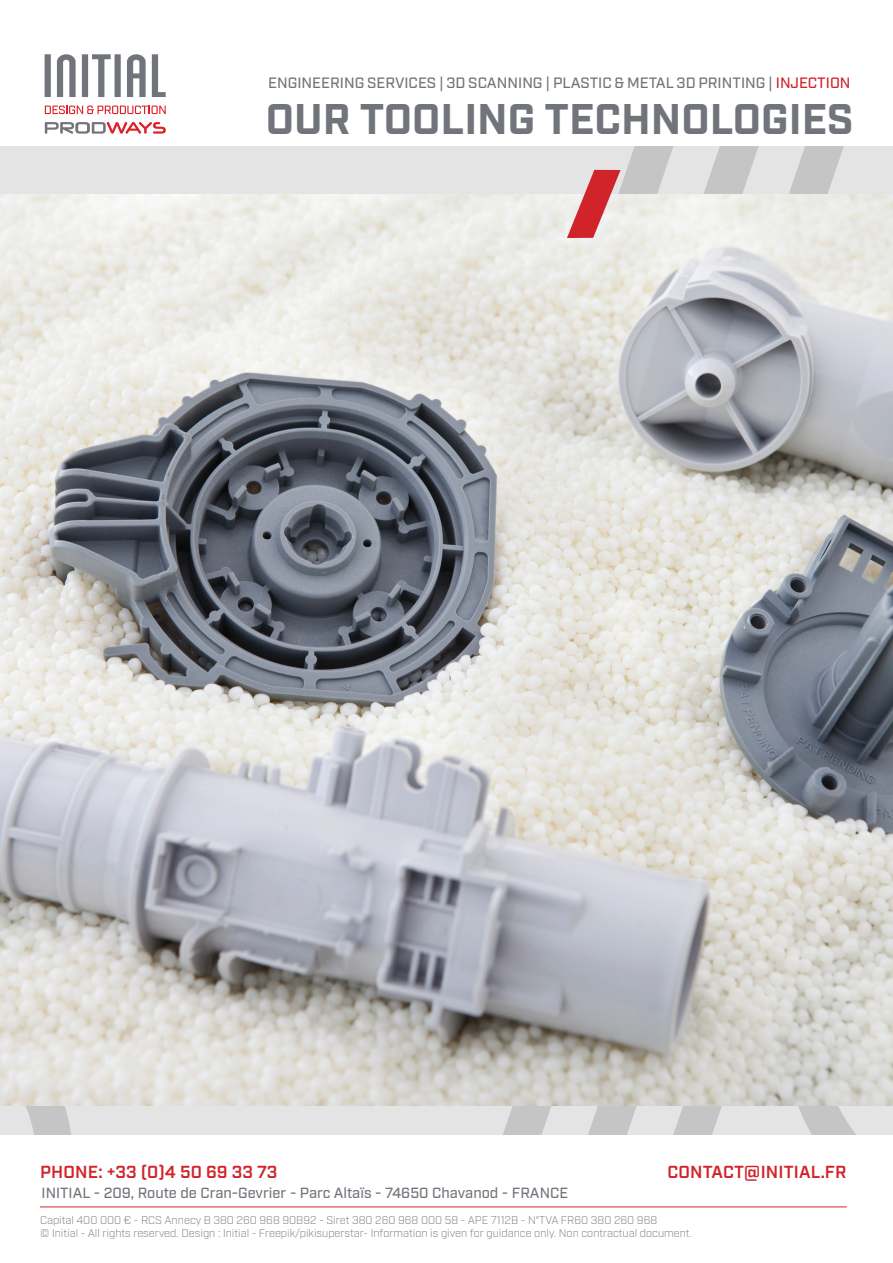
<style>
.page{position:relative;width:893px;height:1263px;background:#fff}
.page>*{position:absolute;margin:0;border:0;box-sizing:border-box;transform-origin:0 0}
.t1{font:700 42.9px "Industry";color:#71757b}
.t2{font:600 17.4px "Industry";letter-spacing:.01em;color:#d1232a}
.t3{font:500 15px "Industry";color:#71757b}
.t4{font:500 14.7px "Industry";color:#71757b}
.t5{font:300 11.1px "Industry";color:#71757b}
.s1{color:#d1232a}
</style>
<div class="page">
<div style="left:0;top:146px;width:893px;height:268px;background:#e3e4e3"></div>
<svg style="left:603px;top:146px;width:275px;height:49px"></svg>
<div style="left:0;top:980px;width:893px;height:154px;background:#e3e4e3"></div>
<svg style="left:503px;top:1106px;width:15px;height:28px"></svg>
<svg style="left:518px;top:1106px;width:85px;height:28px"></svg>
<svg style="left:603px;top:1106px;width:253px;height:28px"></svg>
<svg style="left:26px;top:1106px;width:45px;height:28px"></svg>
<img style="left:0;top:195px;width:893px;height:911px">
<svg style="left:567px;top:170px;width:53px;height:68px"></svg>
<hr style="left:40px;top:1206px;width:807px;height:1px;background:#d1232a">
<svg style="left:45px;top:54px;width:121px;height:43px"></svg>
<svg style="left:45px;top:122px;width:121px;height:12px"></svg>
<svg style="left:45px;top:106px;width:121px;height:8px"></svg>
<h3 class="t3" style="left:268px;top:74px;width:584px">ENGINEERING SERVICES | 3D SCANNING | PLASTIC &amp; METAL 3D PRINTING | <span class="s1">INJECTION</span></h3>
<h1 class="t1" style="left:266px;top:94px;width:589px">OUR TOOLING TECHNOLOGIES</h1>
<h2 class="t2" style="left:40px;top:1162px;width:239px">PHONE: +33 (0)4 50 69 33 73</h2>
<h2 class="t2" style="left:667px;top:1162px;width:181px">CONTACT@INITIAL.FR</h2>
<h3 class="t4" style="left:42px;top:1184px;width:528px">INITIAL - 209, Route de Cran-Gevrier - Parc Altaïs - 74650 Chavanod - FRANCE</h3>
<p class="t5" style="left:40px;top:1213px;width:619px">Capital 400 000 € - RCS Annecy B 380 260 968 90B92 - Siret 380 260 968 000 58 - APE 7112B - N°TVA FR60 380 260 968</p>
<p class="t5" style="left:40px;top:1227px;width:653px">© Initial - All rights reserved. Design : Initial - Freepik/pikisuperstar- Information is given for guidance only. Non contractual document.</p>
</div>
